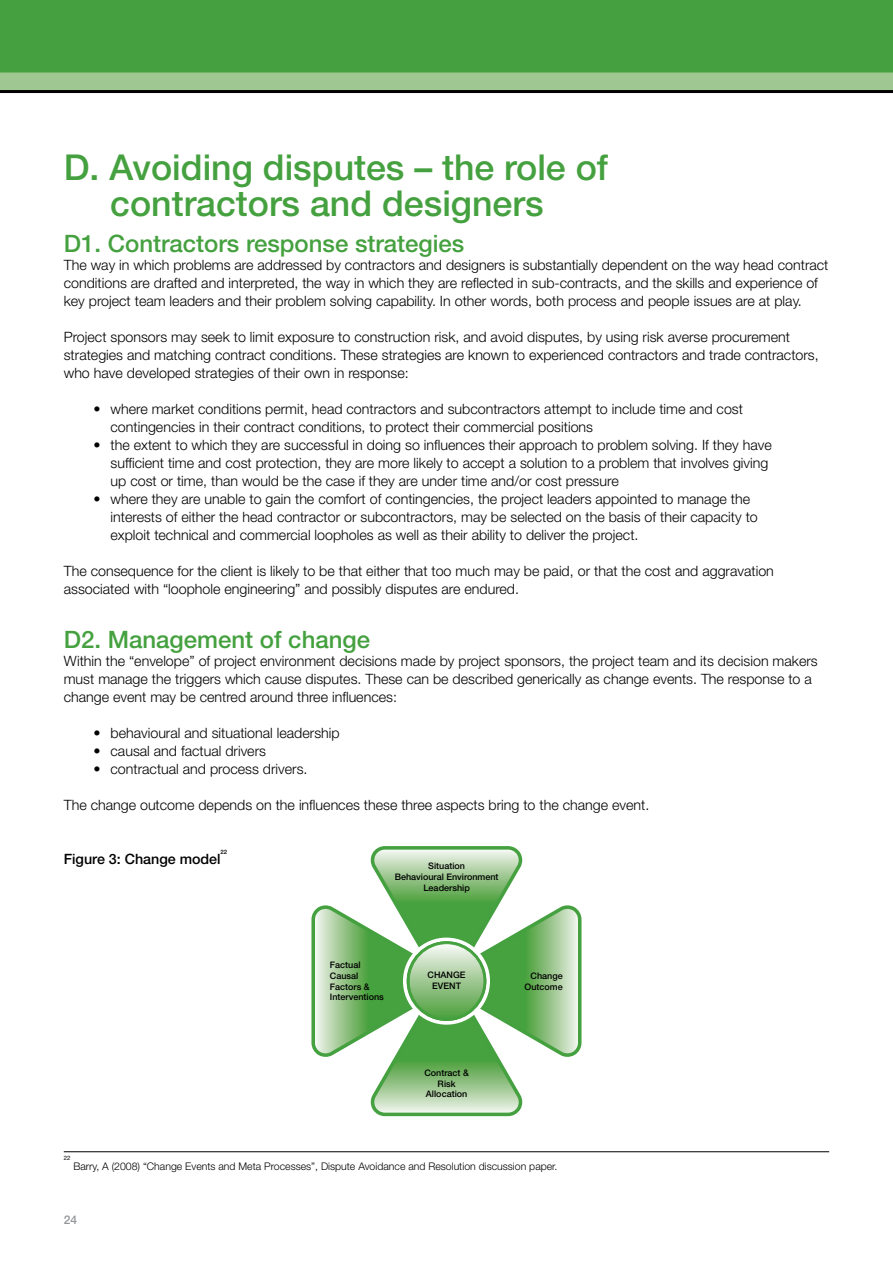
<style>
.page{position:relative;width:893px;height:1263px;background:#fff}
.page>*{position:absolute;margin:0;border:0;box-sizing:border-box;transform-origin:0 0}
.t1{font:500 35.7px/36px "Helvetica Neue LT Std";color:#45a13f;text-align:center}
.t2{font:500 24px "Helvetica Neue LT Std";color:#45a13f}
.t3{font:300 14.25px/18px "Helvetica Neue LT Std";color:#000}
.t4{font:500 14.25px "Helvetica Neue LT Std";color:#000}
.t5{font:500 12px "Helvetica Neue LT Std";color:#939598}
.t6{font:300 10.5px "Helvetica Neue LT Std";color:#000}
.t7{font:500 9px/10.8px "Helvetica Neue LT Std";color:#000;text-align:center}
.t8{font:500 6px "Helvetica Neue LT Std";color:#000}
.t9{font:6px "Helvetica Neue LT Std";color:#000}
.s1{font-weight:400}
</style>
<div class="page">
<div style="left:0;top:0;width:893px;height:73px;background:#45a13f"></div>
<div style="left:0;top:73px;width:893px;height:18px;background:#9ec791"></div>
<hr style="left:0;top:90px;width:893px;height:3px;background:#000">
<hr style="left:64px;top:1151px;width:765px;height:1px;background:#000">
<svg style="left:311px;top:846px;width:270px;height:270px"></svg>
<svg style="left:403px;top:937px;width:87px;height:88px"></svg>
<div style="left:407px;top:942px;width:79px;height:78px;background:#45a13f;border-radius:50%"></div>
<div style="left:407px;top:941px;width:79px;height:80px;border:1px solid #45a13f;border-radius:50%"></div>
<div style="left:409px;top:944px;width:75px;height:74px;background:linear-gradient(to bottom,#f1f4ec,#4fa03e);border-radius:37px"></div>
<div style="left:409px;top:943px;width:75px;height:76px;border:1px solid #45a13f;border-radius:37px"></div>
<h1 class="t1" style="left:64px;top:149px;width:546px">D. Avoiding disputes – the role of contractors and designers</h1>
<h2 class="t2" style="left:64px;top:229px;width:402px">D1. Contractors response strategies</h2>
<p class="t3" style="left:64px;top:256px;width:766px">The way in which problems are addressed by contractors and designers is substantially dependent on the way head contract conditions are drafted and interpreted, the way in which they are reflected in sub-contracts, and the skills and experience of key project team leaders and their problem solving capability. In other words, both process and people issues are at play.</p>
<p class="t3" style="left:64px;top:328px;width:756px">Project sponsors may seek to limit exposure to construction risk, and avoid disputes, by using risk averse procurement strategies and matching contract conditions. These strategies are known to experienced contractors and trade contractors, who have developed strategies of their own in response:</p>
<p class="t3" style="left:111px;top:400px;width:634px;text-indent:-17px"><span class="s1">•</span> where market conditions permit, head contractors and subcontractors attempt to include time and cost contingencies in their contract conditions, to protect their commercial positions</p>
<p class="t3" style="left:111px;top:436px;width:663px;text-indent:-17px"><span class="s1">•</span> the extent to which they are successful in doing so influences their approach to problem solving. If they have sufficient time and cost protection, they are more likely to accept a solution to a problem that involves giving up cost or time, than would be the case if they are under time and/or cost pressure</p>
<p class="t3" style="left:111px;top:490px;width:649px;text-indent:-17px"><span class="s1">•</span> where they are unable to gain the comfort of contingencies, the project leaders appointed to manage the interests of either the head contractor or subcontractors, may be selected on the basis of their capacity to exploit technical and commercial loopholes as well as their ability to deliver the project.</p>
<p class="t3" style="left:64px;top:562px;width:712px">The consequence for the client is likely to be that either that too much may be paid, or that the cost and aggravation associated with “loophole engineering” and possibly disputes are endured.</p>
<h2 class="t2" style="left:64px;top:625px;width:308px">D2. Management of change</h2>
<p class="t3" style="left:64px;top:652px;width:755px">Within the “envelope” of project environment decisions made by project sponsors, the project team and its decision makers must manage the triggers which cause disputes. These can be described generically as change events. The response to a change event may be centred around three influences:</p>
<p class="t3" style="left:94px;top:724px;width:248px"><span class="s1">•</span> behavioural and situational leadership</p>
<p class="t3" style="left:94px;top:742px;width:174px"><span class="s1">•</span> causal and factual drivers</p>
<p class="t3" style="left:94px;top:760px;width:215px"><span class="s1">•</span> contractual and process drivers.</p>
<p class="t3" style="left:64px;top:796px;width:587px">The change outcome depends on the influences these three aspects bring to the change event.</p>
<p class="t8" style="left:221px;top:848px;width:8px">22</p>
<p class="t4" style="left:64px;top:850px;width:158px">Figure 3: Change model</p>
<p class="t9" style="left:64px;top:1154px;width:8px">22</p>
<p class="t7" style="left:395px;top:861px;width:105px">Situation<br>Behavioural Environment<br>Leadership</p>
<p class="t7" style="left:330px;top:959px;width:56px;text-align:left">Factual<br>Causal<br>Factors &amp;<br>Interventions</p>
<p class="t7" style="left:524px;top:970px;width:40px;text-align:right">Change<br>Outcome</p>
<p class="t7" style="left:428px;top:970px;width:40px">CHANGE<br>EVENT</p>
<p class="t7" style="left:424px;top:1067px;width:46px">Contract &amp;<br>Risk<br>Allocation</p>
<p class="t6" style="left:73px;top:1160px;width:486px">Barry, A (2008) “Change Events and Meta Processes”, Dispute Avoidance and Resolution discussion paper.</p>
<p class="t5" style="left:64px;top:1213px;width:15px">24</p>
</div>
